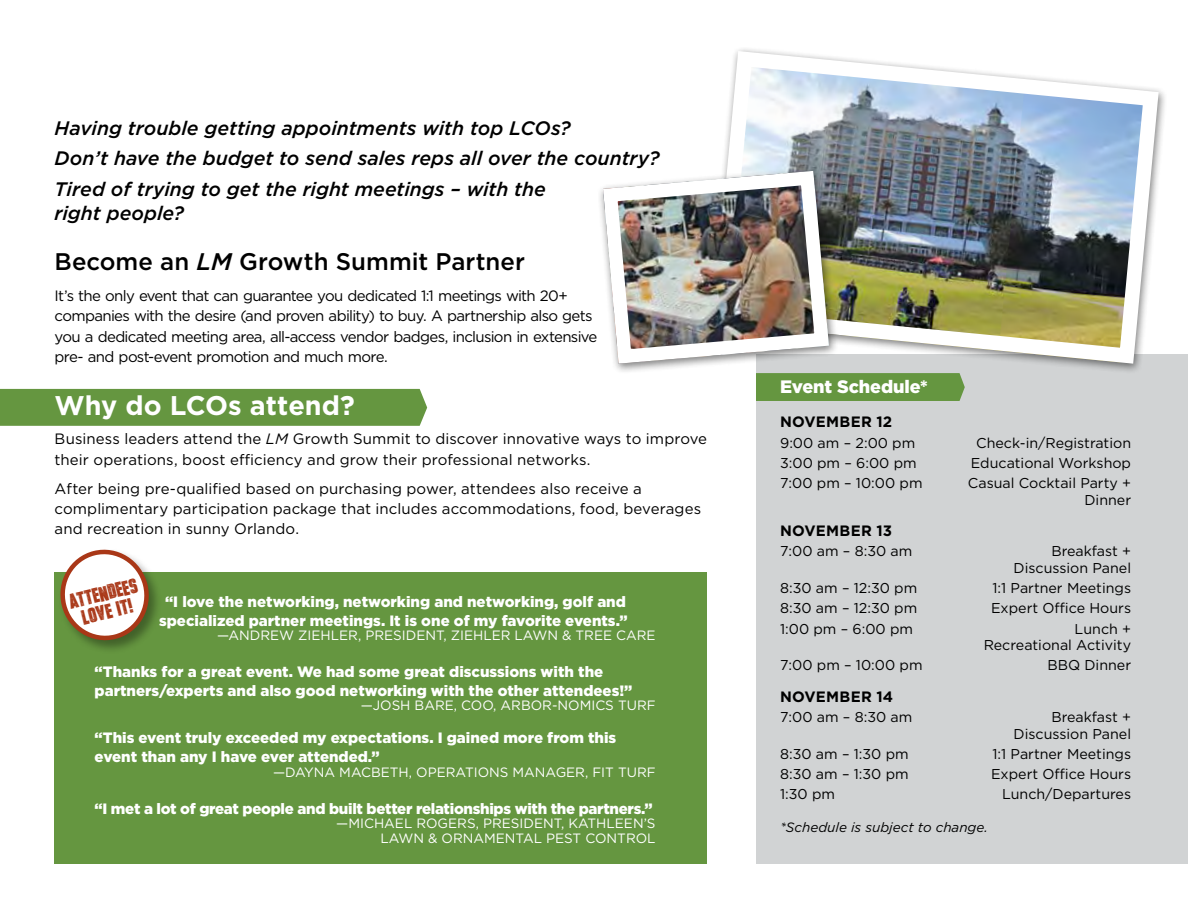
<style>
.page{position:relative;width:1188px;height:918px;background:#fff}
.page>*{position:absolute;margin:0;border:0;box-sizing:border-box;transform-origin:0 0}
.t1{font:700 27px "Gotham";color:#fff}
.t2{font:500 24px "Gotham";color:#000}
.t3{font:italic 500 19.5px/30.8px "Gotham";letter-spacing:-.005em;color:#000}
.t4{font:19.5px/18px "Headlined";color:#a93717;text-align:center}
.t5{font:900 18px "Gotham";color:#fff}
.t6{font:900 15px/18.6px "Gotham";color:#fff}
.t7{font:15px/20.2px "Gotham";letter-spacing:-.005em;color:#000}
.t8{font:15px/20.2px "Gotham";letter-spacing:-.04em;color:#000}
.t9{font:900 15px "Gotham";letter-spacing:-.02em;color:#fff}
.t10{font:700 15px "Gotham";letter-spacing:.01em;color:#000}
.t11{font:14.25px/16.5px "Gotham";color:#000;text-align:right}
.t12{font:13.5px/14.5px "Gotham";color:#fff;text-align:right}
.t13{font:italic 13.5px "Gotham";color:#000}
.s1{font-style:italic}
</style>
<div class="page">
<div style="left:55px;top:573px;width:652px;height:291px;background:#659640"></div>
<div style="left:58px;top:548px;width:105px;height:106px;background:#000;opacity:.35"></div>
<svg style="left:58px;top:548px;width:93px;height:94px"></svg>
<div style="left:756px;top:355px;width:432px;height:509px;background:#d1d3d4"></div>
<div style="left:756px;top:374px;width:209px;height:27px;background:#659640"></div>
<div style="left:0;top:389px;width:427px;height:37px;background:#659640"></div>
<img style="left:724px;top:49px;width:443px;height:322px">
<div style="left:597px;top:166px;width:241px;height:209px;background:#000;opacity:.5"></div>
<img style="left:597px;top:164px;width:239px;height:207px">
<h3 class="t3" style="left:55px;top:112px;width:607px">Having trouble getting appointments with top LCOs?<br>Don’t have the budget to send sales reps all over the country?<br>Tired of trying to get the right meetings – with the</h3>
<h3 class="t3" style="left:55px;top:198px;width:131px">right people?</h3>
<h2 class="t2" style="left:55px;top:246px;width:472px">Become an <span class="s1">LM</span> Growth Summit Partner</h2>
<p class="t8" style="left:55px;top:285px;width:544px">It’s the only event that can guarantee you dedicated 1:1 meetings with 20+ companies with the desire (and proven ability) to buy. A partnership also gets you a dedicated meeting area, all-access vendor badges, inclusion in extensive pre- and post-event promotion and much more.</p>
<h1 class="t1" style="left:55px;top:388px;width:302px">WHY DO LCOS ATTEND?</h1>
<p class="t7" style="left:55px;top:429px;width:654px">Business leaders attend the <span class="s1">LM</span> G rowth Summit to discover innovative ways to improve their operations, boost efficiency and grow their professional networks.</p>
<p class="t7" style="left:55px;top:478px;width:648px">After being pre-qualified based on purchasing power, attendees also receive a complimentary participation package that includes accommodations, food, beverages and recreation in sunny Orlando.</p>
<h3 class="t4" style="left:67px;top:594px;width:72px;rotate:-14deg">Attendees love it!</h3>
<p class="t6" style="left:159px;top:592px;width:470px;text-align:center">“I love the networking, networking and networking, golf and specialized partner meetings. It is one of my favorite events.”</p>
<p class="t12" style="left:217px;top:628px;width:440px">—Andrew Ziehler, president, Ziehler Lawn &amp; Tree Care</p>
<p class="t6" style="left:95px;top:662px;width:539px">“Thanks for a great event. We had some great discussions with the partners/experts and also good networking with the other attendees!”</p>
<p class="t12" style="left:361px;top:698px;width:296px">—JOSH BARE, COO, ARBOR-NOMI CS TURF</p>
<p class="t6" style="left:95px;top:729px;width:523px">“This event truly exceeded my expectations. I gained more from this event than any I have ever attended.”</p>
<p class="t12" style="left:273px;top:764px;width:89px">—Dayna Macb</p>
<p class="t12" style="left:381px;top:764px;width:272px">eth, Operations Manager, Fit Tu rf</p>
<p class="t9" style="left:95px;top:798px;width:560px">“I met a lot of great people and built better relationships with the partners.”</p>
<p class="t12" style="left:336px;top:816px;width:321px">—Michael rogers, president, kathleen’s<br>Lawn &amp; ornam ental pest control</p>
<p class="t5" style="left:780px;top:374px;width:149px">Event Schedule*</p>
<p class="t10" style="left:780px;top:412px;width:114px">NOVEMBER 12</p>
<p class="t11" style="left:780px;top:434px;width:137px">9:00 am – 2:00 pm</p>
<p class="t11" style="left:976px;top:434px;width:156px">Check-in/Registration</p>
<p class="t11" style="left:780px;top:454px;width:170px">3:00 pm – 6:00 pm E</p>
<p class="t11" style="left:980px;top:454px;width:152px">ducational Workshop</p>
<p class="t11" style="left:780px;top:475px;width:144px">7:00 pm – 10:00 pm</p>
<p class="t11" style="left:968px;top:475px;width:165px">Casual Cocktail Party + inner</p>
<p class="t10" style="left:780px;top:521px;width:53px">NOVEMB</p>
<p class="t10" style="left:851px;top:521px;width:43px">ER 13</p>
<p class="t11" style="left:780px;top:543px;width:134px">7:00 am – 8:30 am</p>
<p class="t11" style="left:1014px;top:543px;width:119px">Breakfast +<br>Discussion Panel</p>
<p class="t11" style="left:780px;top:580px;width:139px">8:30 am – 12:30 pm</p>
<p class="t11" style="left:993px;top:580px;width:140px">1:1 Partner Meetings</p>
<p class="t11" style="left:780px;top:600px;width:180px">8:30 am – 12:30 pm E</p>
<p class="t11" style="left:1001px;top:600px;width:132px">xpert Office Hours</p>
<p class="t11" style="left:780px;top:620px;width:134px">1:00 pm – 6:00 pm</p>
<p class="t11" style="left:984px;top:620px;width:149px">Lunch +<br>Recreational Activity</p>
<p class="t11" style="left:780px;top:657px;width:144px">7:00 pm – 10:00 pm</p>
<p class="t11" style="left:1048px;top:657px;width:85px">BBQ Dinner</p>
<p class="t10" style="left:780px;top:687px;width:115px">NOVEMBER 14</p>
<p class="t11" style="left:780px;top:709px;width:134px">7:00 am – 8:30 am</p>
<p class="t11" style="left:1014px;top:709px;width:119px">Breakfast +<br>Discussion Panel</p>
<p class="t11" style="left:780px;top:745px;width:130px">8:30 am – 1:30 pm</p>
<p class="t11" style="left:993px;top:745px;width:140px">1:1 Partner Meetings</p>
<p class="t11" style="left:780px;top:766px;width:130px">8:30 am – 1:30 pm</p>
<p class="t11" style="left:991px;top:766px;width:142px">Expert Office H ours</p>
<p class="t11" style="left:780px;top:786px;width:56px">1:30 pm</p>
<p class="t11" style="left:1002px;top:786px;width:131px">Lunch/Departures</p>
<p class="t13" style="left:780px;top:819px;width:209px">*Schedule is subject to change.</p>
</div>
